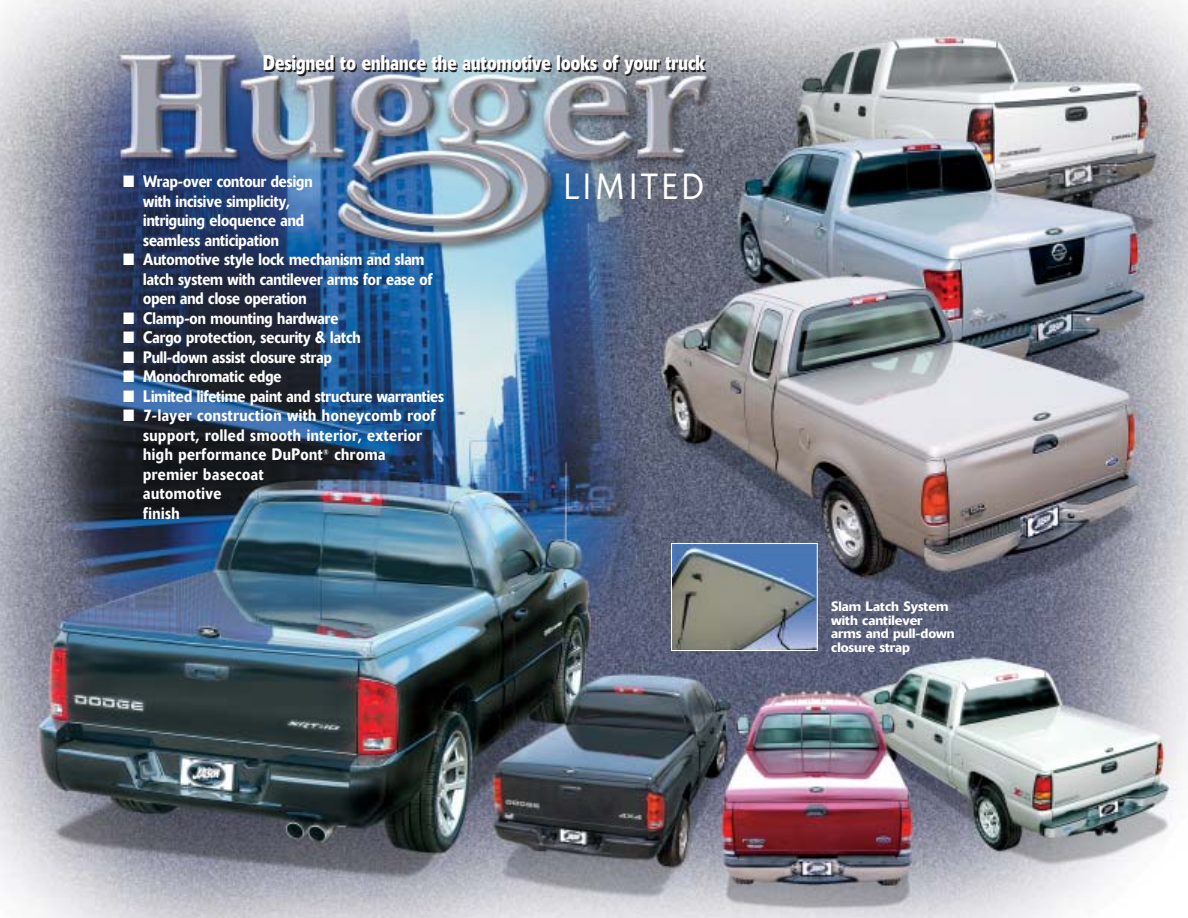
<style>
.page{position:relative;width:1188px;height:918px;background:#fff}
.page>*{position:absolute;margin:0;border:0;box-sizing:border-box;transform-origin:0 0}
.t1{font:300 36px "Delta";letter-spacing:.15em;color:#fff;scale:.85 1}
.t2{font:700 21px "Delta";letter-spacing:.01em;color:#231f20;scale:.75 1}
.t3{font:500 16.5px/19.5px "Delta";color:#fff;scale:.85 1}
.t4{font:500 16.5px/19.5px "Delta";letter-spacing:.035em;color:#fff;scale:.85 1}
.t5{font:500 13.5px/13.5px "Delta";color:#fff}
</style>
<div class="page">
<img style="left:0;top:0;width:1188px;height:918px">
<img style="left:673px;top:545px;width:143px;height:104px">
<div style="left:671px;top:543px;width:147px;height:108px;border:1px solid #fff"></div>
<p class="t2" style="left:265px;top:57px;width:591px">Designed to enhance the automotive looks of your truck</p>
<p class="t3" style="left:143px;top:174px;width:201px;text-indent:-20px">■ Wrap-over contour design with incisive simplicity, intriguing eloquence and seamless anticipation</p>
<p class="t3" style="left:143px;top:252px;width:342px;text-indent:-20px">■ Automotive style lock mechanism and slam latch system with cantilever arms for ease of open and close operation</p>
<p class="t3" style="left:123px;top:310px;width:255px">■ Clamp-on mounting hardware</p>
<p class="t3" style="left:123px;top:330px;width:281px">■ Cargo protection, security &amp; latch</p>
<p class="t3" style="left:123px;top:349px;width:247px">■ Pull-down assist closure strap</p>
<p class="t3" style="left:123px;top:369px;width:188px">■ Monochromatic edge</p>
<p class="t3" style="left:123px;top:388px;width:379px">■ Limited lifetime paint and structure warranties</p>
<p class="t4" style="left:143px;top:408px;width:345px;text-indent:-20px">■ 7-layer construction with honeycomb roof support, rolled smooth interior, exterior high performance DuPont<sup>®</sup> chroma premier basecoat<br>automotive<br>finish</p>
<h1 class="t1" style="left:564px;top:174px;width:166px">LIMITED</h1>
<p class="t5" style="left:831px;top:601px;width:125px">Slam Latch System with cantilever arms and pull-down closure strap</p>
</div>
